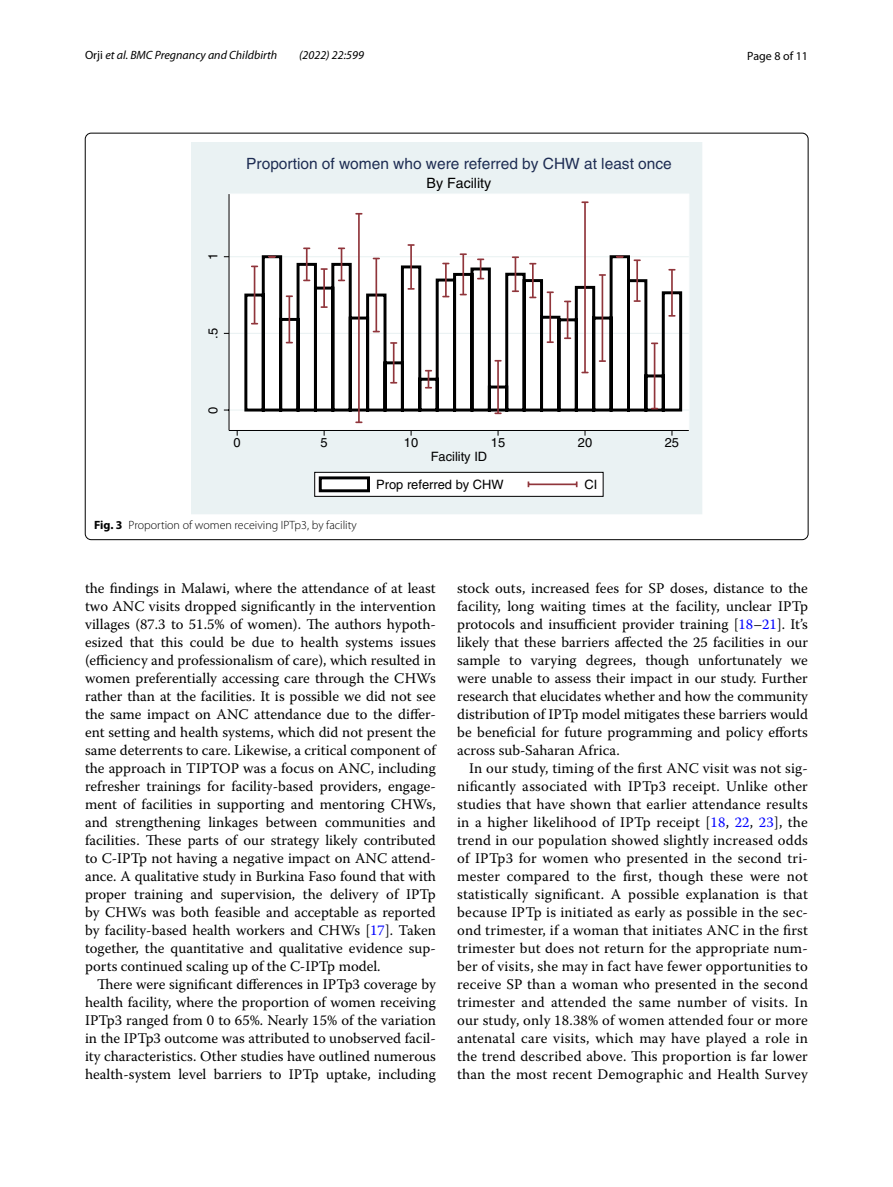
<style>
.page{position:relative;width:893px;height:1187px;background:#fff}
.page>*{position:absolute;margin:0;border:0;box-sizing:border-box;transform-origin:0 0}
.t1{font:15.45px "Helvetica";color:#1e2d53}
.t2{font:14.7px/18px "Warnock Pro";color:#000;text-align:justify}
.t3{font:14.25px "Helvetica";color:#000}
.t4{font:12.9px/27.5px "Helvetica";color:#000}
.t5{font:300 12px "Myriad Pro";color:#000}
.t6{font:italic 12px "Myriad Pro";color:#000}
.t7{font:12px "Myriad Pro";color:#000}
.s1{font-style:normal}
.s2{font-weight:700}
.s3{color:#00f}
</style>
<div class="page">
<div style="left:192px;top:142px;width:510px;height:372px;background:#eaf2f3"></div>
<div style="left:229px;top:194px;width:460px;height:237px;background:#fff"></div>
<hr style="left:229px;top:409px;width:460px;height:1px;background:#eaf2f3">
<hr style="left:229px;top:333px;width:460px;height:1px;background:#eaf2f3">
<hr style="left:229px;top:256px;width:460px;height:1px;background:#eaf2f3">
<svg style="left:243px;top:254px;width:441px;height:159px"></svg>
<hr style="left:254px;top:266px;width:1px;height:57px;background:#90353b">
<hr style="left:289px;top:296px;width:1px;height:46px;background:#90353b">
<hr style="left:306px;top:248px;width:2px;height:32px;background:#90353b">
<hr style="left:323px;top:269px;width:2px;height:38px;background:#90353b">
<hr style="left:341px;top:248px;width:1px;height:32px;background:#90353b">
<hr style="left:358px;top:214px;width:2px;height:208px;background:#90353b">
<hr style="left:375px;top:258px;width:2px;height:73px;background:#90353b">
<hr style="left:393px;top:343px;width:2px;height:40px;background:#90353b">
<hr style="left:410px;top:245px;width:2px;height:44px;background:#90353b">
<svg style="left:426px;top:370px;width:5px;height:18px"></svg>
<hr style="left:445px;top:263px;width:2px;height:33px;background:#90353b">
<hr style="left:462px;top:254px;width:2px;height:40px;background:#90353b">
<svg style="left:478px;top:258px;width:5px;height:21px"></svg>
<hr style="left:497px;top:361px;width:2px;height:52px;background:#90353b">
<hr style="left:515px;top:257px;width:1px;height:34px;background:#90353b">
<hr style="left:532px;top:264px;width:2px;height:33px;background:#90353b">
<hr style="left:549px;top:292px;width:2px;height:50px;background:#90353b">
<hr style="left:567px;top:301px;width:1px;height:37px;background:#90353b">
<hr style="left:584px;top:202px;width:2px;height:170px;background:#90353b">
<svg style="left:582px;top:371px;width:6px;height:2px"></svg>
<hr style="left:602px;top:275px;width:1px;height:86px;background:#90353b">
<hr style="left:636px;top:260px;width:2px;height:41px;background:#90353b">
<hr style="left:654px;top:343px;width:1px;height:65px;background:#90353b">
<hr style="left:671px;top:270px;width:2px;height:46px;background:#90353b">
<hr style="left:229px;top:194px;width:1px;height:236px;background:#000">
<hr style="left:229px;top:430px;width:460px;height:1px;background:#000">
<div style="left:314px;top:472px;width:289px;height:24px;background:#fff;border:1px solid #000"></div>
<div style="left:319px;top:476px;width:51px;height:16px;border:3px solid #000"></div>
<hr style="left:528px;top:483px;width:49px;height:2px;background:#90353b">
<p class="t6" style="left:85px;top:48px;width:194px"><span class="s1">Orji</span> et al. BMC Pregnancy and Childbirth</p>
<p class="t6" style="left:299px;top:48px;width:66px">(2022) 22:599</p>
<p class="t7" style="left:747px;top:48px;width:62px">Page 8 of 11</p>
<p class="t1" style="left:246px;top:154px;width:427px">Proportion of women who were referred by CHW at least once</p>
<p class="t4" style="left:199px;top:260px;width:9px;rotate:-90deg">1</p>
<p class="t3" style="left:427px;top:174px;width:66px">By Facility</p>
<p class="t4" style="left:199px;top:339px;width:12px;rotate:-90deg">.5</p>
<p class="t4" style="left:199px;top:413px;width:9px;rotate:-90deg">0</p>
<p class="t4" style="left:234px;top:429px;width:9px">0</p>
<p class="t4" style="left:321px;top:429px;width:9px">5</p>
<p class="t4" style="left:404px;top:429px;width:16px">10</p>
<p class="t4" style="left:491px;top:429px;width:16px">15</p>
<p class="t4" style="left:578px;top:429px;width:16px">20</p>
<p class="t4" style="left:665px;top:429px;width:16px">25</p>
<p class="t4" style="left:376px;top:443px;width:129px;text-indent:54px">Facility ID<br>Prop referred by CHW</p>
<p class="t4" style="left:584px;top:470px;width:14px">CI</p>
<p class="t5" style="left:94px;top:518px;width:264px"><span class="s2">Fig. 3</span> Proportion of women receiving IPTp3, by facility</p>
<p class="t2" style="left:85px;top:579px;width:352px">the findings in Malawi, where the attendance of at least two ANC visits dropped significantly in the intervention villages (87.3 to 51.5% of women). The authors hypoth&shy;esized that this could be due to health systems issues (efficiency and professionalism of care), which resulted in women preferentially accessing care through the CHWs rather than at the facilities. It is possible we did not see the same impact on ANC attendance due to the differ&shy;ent setting and health systems, which did not present the same deterrents to care. Likewise, a critical component of the approach in TIPTOP was a focus on ANC, including refresher trainings for facility-based providers, engage&shy;ment of facilities in supporting and mentoring CHWs, and strengthening linkages between communities and facilities. These parts of our strategy likely contributed to C-IPTp not having a negative impact on ANC attend&shy;ance. A qualitative study in Burkina Faso found that with proper training and supervision, the delivery of IPTp by CHWs was both feasible and acceptable as reported by facility-based health workers and CHWs [<span class="s3">17</span>]. Taken together, the quantitative and qualitative evidence sup&shy;ports continued scaling up of the C-IPTp model.</p>
<p class="t2" style="left:85px;top:975px;width:352px;text-indent:12px">There were significant differences in IPTp3 coverage by health facility, where the proportion of women receiving IPTp3 ranged from 0 to 65%. Nearly 15% of the variation in the IPTp3 outcome was attributed to unobserved facil&shy;ity characteristics. Other studies have outlined numerous health-system level barriers to IPTp uptake, including</p>
<p class="t2" style="left:457px;top:579px;width:352px">stock outs, increased fees for SP doses, distance to the facility, long waiting times at the facility, unclear IPTp protocols and insufficient provider training [<span class="s3">18</span>–<span class="s3">21</span>]. It’s likely that these barriers affected the 25 facilities in our sample to varying degrees, though unfortunately we were unable to assess their impact in our study. Further research that elucidates whether and how the community distribution of IPTp model mitigates these barriers would be beneficial for future programming and policy efforts across sub-Saharan Africa.</p>
<p class="t2" style="left:457px;top:758px;width:352px;text-indent:12px">In our study, timing of the first ANC visit was not sig&shy;nificantly associated with IPTp3 receipt. Unlike other studies that have shown that earlier attendance results in a higher likelihood of IPTp receipt [<span class="s3">18</span>, <span class="s3">22</span>, <span class="s3">23</span>], the trend in our population showed slightly increased odds of IPTp3 for women who presented in the second tri&shy;mester compared to the first, though these were not statistically significant. A possible explanation is that because IPTp is initiated as early as possible in the sec&shy;ond trimester, if a woman that initiates ANC in the first trimester but does not return for the appropriate num&shy;ber of visits, she may in fact have fewer opportunities to receive SP than a woman who presented in the second trimester and attended the same number of visits. In our study, only 18.38% of women attended four or more antenatal care visits, which may have played a role in the trend described above. This proportion is far lower than the most recent Demographic and Health Survey</p>
</div>
